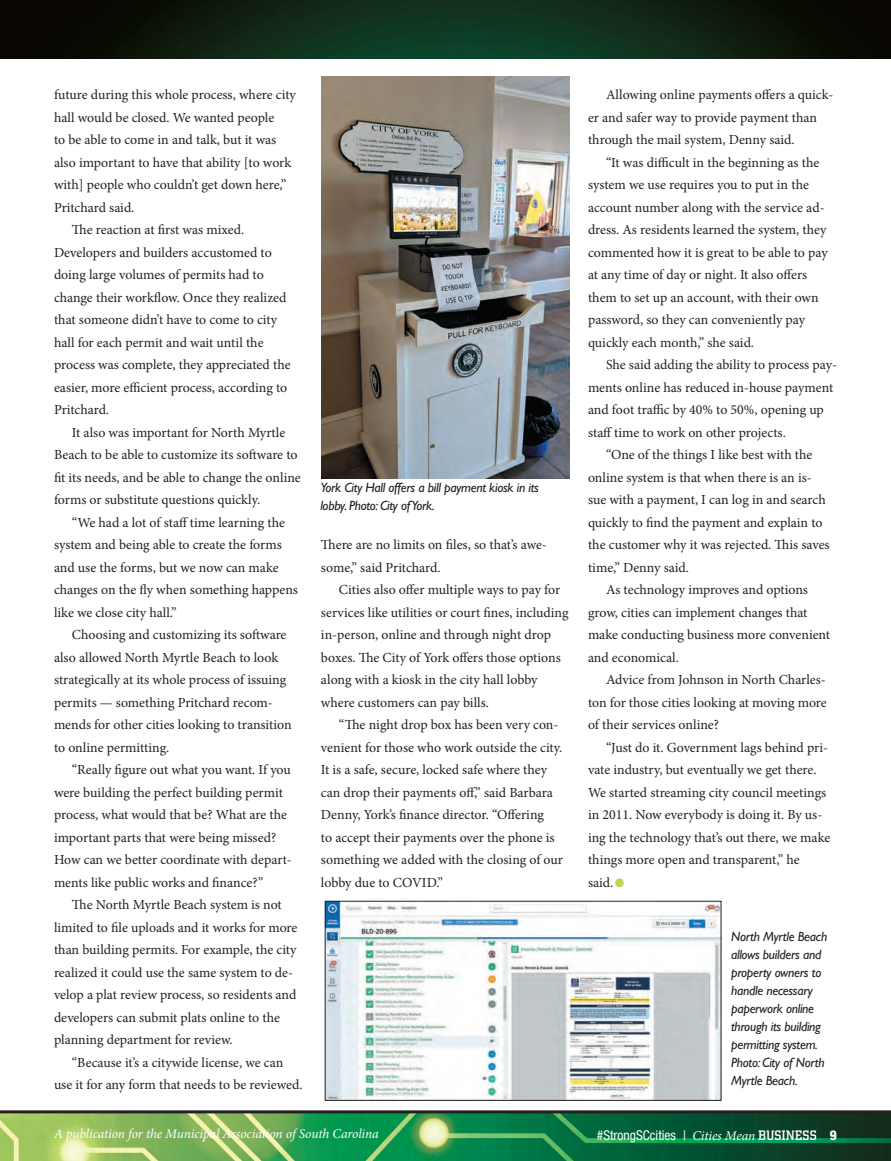
<style>
.page{position:relative;width:891px;height:1161px;background:#fff}
.page>*{position:absolute;margin:0;border:0;box-sizing:border-box;transform-origin:0 0}
.t1{font:33px "Minion Pro";color:#bcd752}
.t2{font:13.8px/22.5px "Minion Pro";color:#231f20}
.t3{font:italic 13.5px/18px "Gill Sans Std";letter-spacing:-.02em;color:#231f20}
.t4{font:italic 13.5px "Minion Pro";letter-spacing:-.01em;color:#fff}
.t5{font:condensed 13.5px "Helvetica Neue LT Std";color:#fff}
.s1{font-family:"Minion Pro";font-style:italic;font-stretch:normal}
.s2{font-family:"City";font-weight:500;font-stretch:normal}
.s3{font-weight:800}
</style>
<div class="page">
<img style="left:0;top:1113px;width:891px;height:48px">
<hr style="left:0;top:1110px;width:891px;height:3px;background:#231f20">
<img style="left:0;top:0;width:891px;height:58px">
<img style="left:327px;top:903px;width:392px;height:196px">
<div style="left:325px;top:901px;width:396px;height:200px;border:1px solid #231f20"></div>
<img style="left:321px;top:77px;width:249px;height:401px">
<p class="t2" style="left:54px;top:83px;width:243px">future during this whole process, where city</p>
<p class="t2" style="left:54px;top:106px;width:222px">hall would be closed. We wanted people</p>
<p class="t2" style="left:54px;top:128px;width:224px">to be able to come in and talk, but it was</p>
<p class="t2" style="left:54px;top:151px;width:239px">also important to have that ability [to work</p>
<p class="t2" style="left:54px;top:173px;width:234px">with] people who couldn’t get down here,”</p>
<p class="t2" style="left:54px;top:196px;width:82px">Pritchard said.</p>
<p class="t2" style="left:72px;top:218px;width:174px">The reaction at first was mixed.</p>
<p class="t2" style="left:54px;top:241px;width:219px">Developers and builders accustomed to</p>
<p class="t2" style="left:54px;top:263px;width:211px">doing large volumes of permits had to</p>
<p class="t2" style="left:54px;top:286px;width:234px">change their workflow. Once they realized</p>
<p class="t2" style="left:54px;top:308px;width:225px">that someone didn’t have to come to city</p>
<p class="t2" style="left:54px;top:331px;width:211px">hall for each permit and wait until the</p>
<p class="t2" style="left:54px;top:353px;width:238px">process was complete, they appreciated the</p>
<p class="t2" style="left:54px;top:376px;width:235px">easier, more efficient process, according to</p>
<p class="t2" style="left:54px;top:398px;width:57px">Pritchard.</p>
<p class="t2" style="left:72px;top:421px;width:215px">It also was important for North Myrtle</p>
<p class="t2" style="left:54px;top:443px;width:245px">Beach to be able to customize its software to</p>
<p class="t2" style="left:54px;top:466px;width:248px">fit its needs, and be able to change the online</p>
<p class="t2" style="left:54px;top:489px;width:208px">forms or substitute questions quickly.</p>
<p class="t2" style="left:72px;top:511px;width:215px">“We had a lot of staff time learning the</p>
<p class="t2" style="left:54px;top:534px;width:229px">system and being able to create the forms</p>
<p class="t2" style="left:54px;top:556px;width:226px">and use the forms, but we now can make</p>
<p class="t2" style="left:54px;top:579px;width:245px">changes on the fly when something happens</p>
<p class="t2" style="left:54px;top:601px;width:124px">like we close city hall.”</p>
<p class="t2" style="left:72px;top:624px;width:216px">Choosing and customizing its software</p>
<p class="t2" style="left:54px;top:646px;width:226px">also allowed North Myrtle Beach to look</p>
<p class="t2" style="left:54px;top:669px;width:234px">strategically at its whole process of issuing</p>
<p class="t2" style="left:54px;top:691px;width:220px">permits — something Pritchard recom-</p>
<p class="t2" style="left:54px;top:714px;width:239px">mends for other cities looking to transition</p>
<p class="t2" style="left:54px;top:736px;width:117px">to online permitting.</p>
<p class="t2" style="left:72px;top:759px;width:220px">“Really figure out what you want. If you</p>
<p class="t2" style="left:54px;top:781px;width:230px">were building the perfect building permit</p>
<p class="t2" style="left:54px;top:804px;width:235px">process, what would that be? What are the</p>
<p class="t2" style="left:54px;top:826px;width:224px">important parts that were being missed?</p>
<p class="t2" style="left:54px;top:849px;width:239px">How can we better coordinate with depart-</p>
<p class="t2" style="left:54px;top:871px;width:211px">ments like public works and finance?”</p>
<p class="t2" style="left:72px;top:894px;width:211px">The North Myrtle Beach system is not</p>
<p class="t2" style="left:54px;top:916px;width:245px">limited to file uploads and it works for more</p>
<p class="t2" style="left:54px;top:939px;width:244px">than building permits. For example, the city</p>
<p class="t2" style="left:54px;top:961px;width:241px">realized it could use the same system to de-</p>
<p class="t2" style="left:54px;top:984px;width:244px">velop a plat review process, so residents and</p>
<p class="t2" style="left:54px;top:1006px;width:227px">developers can submit plats online to the</p>
<p class="t2" style="left:54px;top:1029px;width:180px">planning department for review.</p>
<p class="t2" style="left:72px;top:1051px;width:213px">“Because it’s a citywide license, we can</p>
<p class="t2" style="left:54px;top:1074px;width:250px">use it for any form that needs to be reviewed.</p>
<p class="t3" style="left:320px;top:479px;width:220px">York City Hall offers a bill payment kiosk in its lobby. Photo: City of York.</p>
<p class="t2" style="left:321px;top:534px;width:227px">There are no limits on files, so that’s awe&shy;some,” said Pritchard.</p>
<p class="t2" style="left:321px;top:579px;width:249px;text-indent:18px">Cities also offer multiple ways to pay for services like utilities or court fines, including in-person, online and through night drop boxes. The City of York offers those options along with a kiosk in the city hall lobby where customers can pay bills.</p>
<p class="t2" style="left:321px;top:714px;width:244px;text-indent:18px">“The night drop box has been very con&shy;venient for those who work outside the city.<br>It is a safe, secure, locked safe where they can drop their payments off,” said Barbara Denny, York’s finance director. “Offering<br>to accept their payments over the phone is something we added with the closing of our lobby due to COVID.”</p>
<p class="t2" style="left:588px;top:84px;width:247px;text-indent:18px">Allowing online payments offers a quick&shy;er and safer way to provide payment than through the mail system, Denny said.</p>
<p class="t2" style="left:588px;top:151px;width:241px;text-indent:18px">“It was difficult in the beginning as the system we use requires you to put in the account number along with the service ad&shy;dress. As residents learned the system, they commented how it is great to be able to pay at any time of day or night. It also offers them to set up an account, with their own password, so they can conveniently pay quickly each month,” she said.</p>
<p class="t2" style="left:606px;top:354px;width:233px">She said adding the ability to process pay-</p>
<p class="t2" style="left:588px;top:376px;width:247px">ments online has reduced in-house payment</p>
<p class="t2" style="left:588px;top:399px;width:237px">and foot traffic by 40% to 50%, opening up</p>
<p class="t2" style="left:588px;top:421px;width:199px">staff time to work on other projects.</p>
<p class="t2" style="left:606px;top:444px;width:208px">“One of the things I like best with the</p>
<p class="t2" style="left:588px;top:466px;width:225px">online system is that when there is an is-</p>
<p class="t2" style="left:588px;top:489px;width:239px">sue with a payment, I can log in and search</p>
<p class="t2" style="left:588px;top:511px;width:236px">quickly to find the payment and explain to</p>
<p class="t2" style="left:588px;top:534px;width:243px">the customer why it was rejected. This saves</p>
<p class="t2" style="left:588px;top:556px;width:102px">time,” Denny said.</p>
<p class="t2" style="left:606px;top:579px;width:204px">As technology improves and options</p>
<p class="t2" style="left:588px;top:601px;width:221px">grow, cities can implement changes that</p>
<p class="t2" style="left:588px;top:624px;width:244px">make conducting business more convenient</p>
<p class="t2" style="left:588px;top:646px;width:92px">and economical.</p>
<p class="t2" style="left:606px;top:669px;width:221px">Advice from Johnson in North Charles-</p>
<p class="t2" style="left:588px;top:691px;width:240px">ton for those cities looking at moving more</p>
<p class="t2" style="left:588px;top:714px;width:133px">of their services online?</p>
<p class="t2" style="left:606px;top:736px;width:224px">“Just do it. Government lags behind pri-</p>
<p class="t2" style="left:588px;top:759px;width:230px">vate industry, but eventually we get there.</p>
<p class="t2" style="left:588px;top:781px;width:240px">We started streaming city council meetings</p>
<p class="t2" style="left:588px;top:804px;width:236px">in 2011. Now everybody is doing it. By us-</p>
<p class="t2" style="left:588px;top:826px;width:244px">ing the technology that’s out there, we make</p>
<p class="t2" style="left:588px;top:849px;width:213px">things more open and transparent,” he</p>
<p class="t2" style="left:588px;top:871px;width:27px">said.</p>
<h1 class="t1" style="left:613px;top:857px;width:14px">•</h1>
<p class="t3" style="left:731px;top:927px;width:98px">North Myrtle Beach allows builders and property owners to handle necessary paperwork online through its building permitting system.<br>Photo: City of North<br>Myrtle Beach.</p>
<p class="t4" style="left:54px;top:1125px;width:326px">A publication for the Municipal Association of South Carolina</p>
<p class="t5" style="left:597px;top:1128px;width:242px">#StrongSCcities | <span class="s1">Cities Mean</span> <span class="s2">BUSINESS</span> <span class="s3">9</span></p>
</div>
